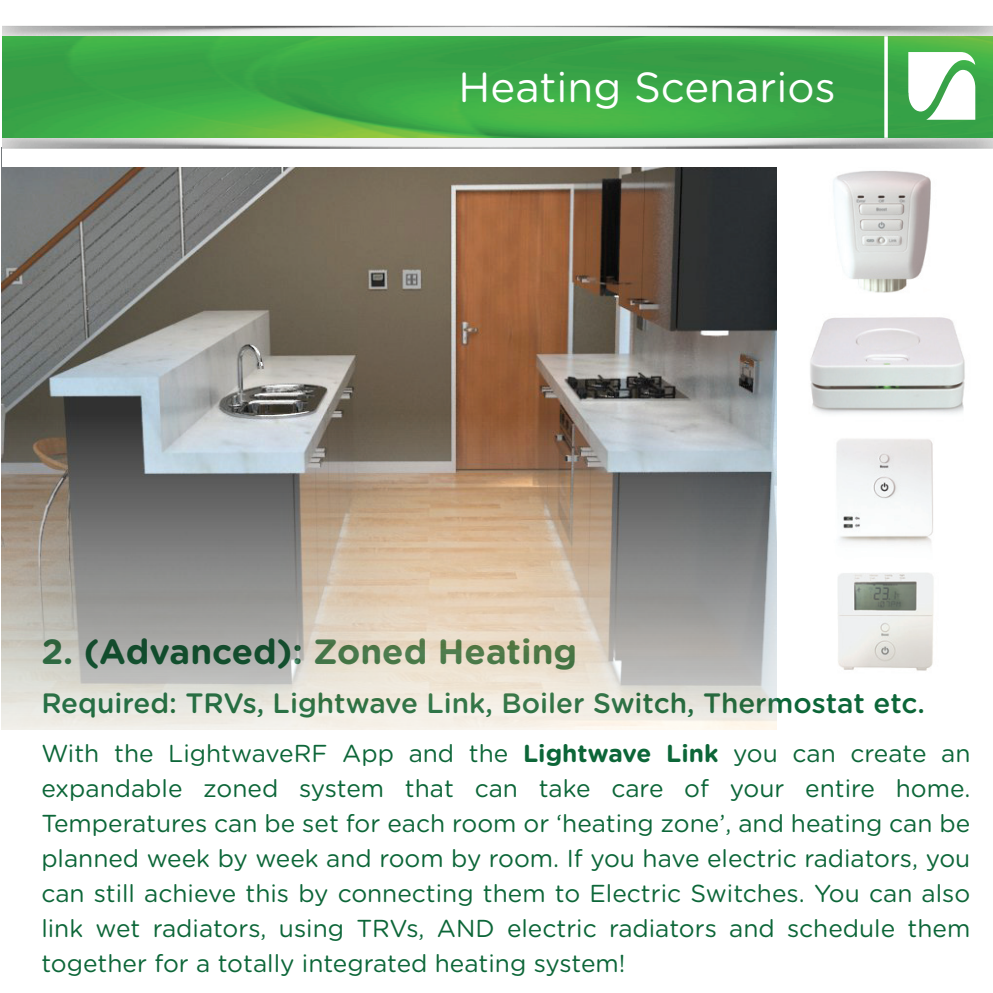
<style>
.page{position:relative;width:993px;height:993px;background:#fff}
.page>*{position:absolute;margin:0;border:0;box-sizing:border-box;transform-origin:0 0}
.t1{font:42px "Gotham Rounded";color:#fff}
.t2{font:700 35px "Gotham Rounded";color:#0c6638}
.t3{font:500 28px "Gotham Rounded";color:#0c6638}
.t4{font:24.5px/35px "Gotham Rounded";color:#0c6638;text-align:justify}
.s1{font-weight:700}
</style>
<div class="page">
<img style="left:838px;top:573px;width:96px;height:98px">
<img style="left:1px;top:148px;width:775px;height:582px">
<img style="left:833px;top:170px;width:98px;height:123px">
<img style="left:810px;top:317px;width:155px;height:97px">
<img style="left:3px;top:138px;width:989px;height:28px">
<img style="left:3px;top:25px;width:989px;height:11px">
<img style="left:3px;top:36px;width:989px;height:102px">
<svg style="left:908px;top:52px;width:66px;height:68px"></svg>
<hr style="left:884px;top:36px;width:3px;height:102px;background:#fff">
<img style="left:836px;top:439px;width:97px;height:105px">
<h1 class="t1" style="left:458px;top:58px;width:378px">Heating Scenarios</h1>
<h2 class="t2" style="left:41px;top:625px;width:537px">2. (Advanced): Zoned Heating</h2>
<p class="t3" style="left:41px;top:682px;width:884px">Required: TRVs, Lightwave Link, Boiler Switch, Thermostat etc.</p>
<p class="t4" style="left:41px;top:734px;width:930px">With the LightwaveRF App and the <span class="s1">Lightwave Link</span> you can create an expandable zoned system that can take care of your entire home.<br>Temperatures can be set for each room or ‘heating zone’, and heating can be planned week by week and room by room. If you have electric radiators, you can still achieve this by connecting them to Electric Switches. You can also link wet radiators, using TRVs, AND electric radiators and schedule them together for a totally integrated heating system!</p>
</div>
